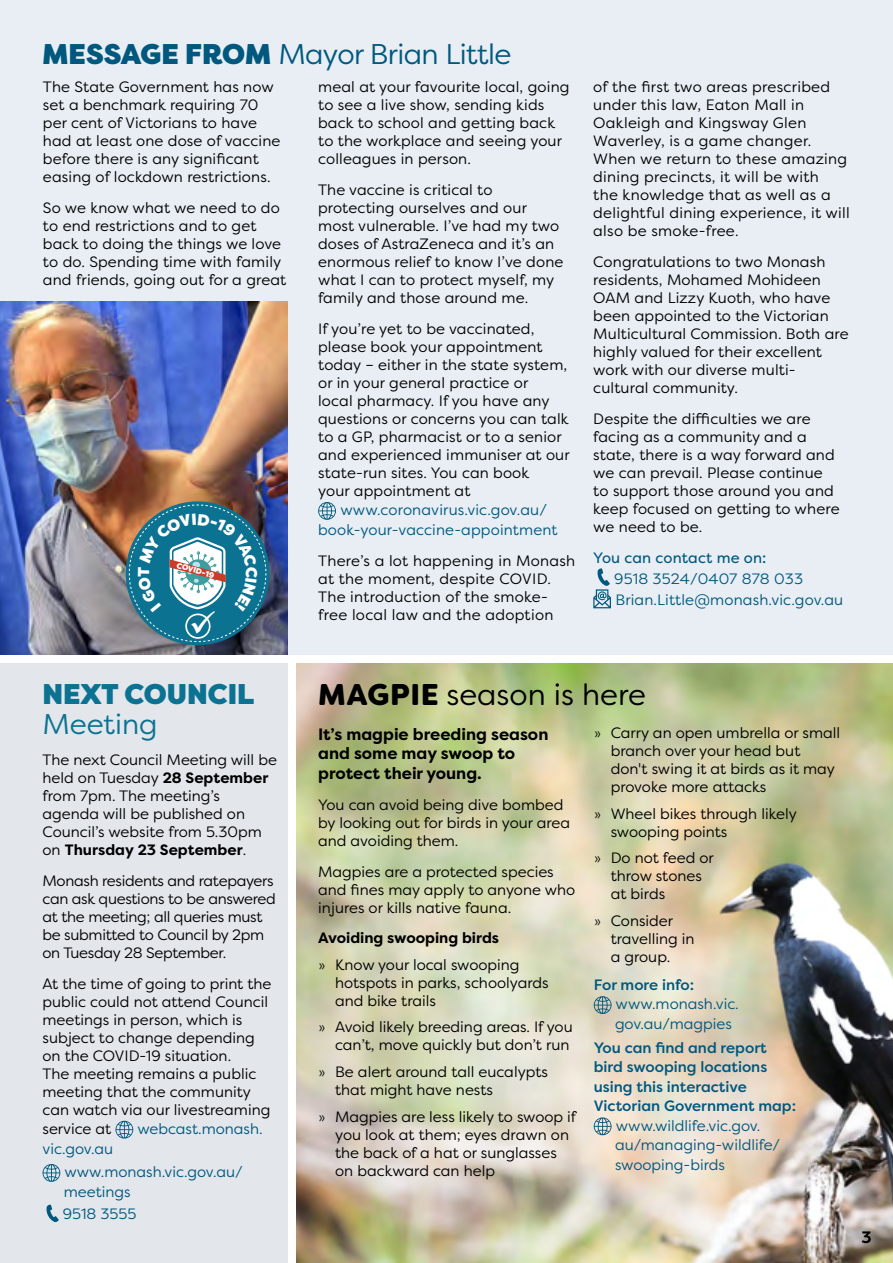
<style>
.page{position:relative;width:893px;height:1263px;background:#fff}
.page>*{position:absolute;margin:0;border:0;box-sizing:border-box;transform-origin:0 0}
.t1{font:30px "Filson Soft";color:#000}
.Para_1{font:28.5px "Filson Pro";letter-spacing:-.02em;color:#00587e}
.t2{font:900 28.5px/30px "Filson Pro";color:#0c7291}
.First_Sentence{font:700 16.5px/19.8px "Filson Pro";color:#000}
.Para_1-2{font:15px/18px "Filson Pro";letter-spacing:.01em;color:#000}
.Bullet_Point{font:15px/18px "Filson Pro";color:#000}
.Para_1-3{font:15px/19.5px "Filson Pro";color:#00587e}
.Para_1-4{font:15px/18px "Filson Pro";letter-spacing:-.02em;color:#000}
.Para_1-5{font:500 15px/19.5px "Filson Pro";color:#00587e}
.Para_1-6{font:700 15px "Filson Pro";color:#000}
.Para_1-7{font:15px "Filson Pro";letter-spacing:.01em;color:#00587e}
.More_Info{font:15px "Filson Pro";color:#00587e}
.t3{font:900 7.95px "Filson Pro";color:#fff}
.s1{font-weight:900}
.s2{font-weight:400}
.s3{font-weight:700}
.s4{font-family:"Calibri";font-weight:300}
</style>
<div class="page">
<div style="left:0;top:0;width:893px;height:655px;background:#e8eef4"></div>
<img style="left:296px;top:663px;width:597px;height:600px">
<div style="left:0;top:663px;width:287px;height:600px;background:#e3e7ec"></div>
<svg style="left:115px;top:1121px;width:18px;height:17px"></svg>
<svg style="left:43px;top:1164px;width:17px;height:18px"></svg>
<svg style="left:46px;top:1204px;width:13px;height:18px"></svg>
<svg style="left:594px;top:996px;width:17px;height:18px"></svg>
<svg style="left:594px;top:1117px;width:17px;height:18px"></svg>
<img style="left:0;top:302px;width:287px;height:353px">
<svg style="left:318px;top:502px;width:18px;height:18px"></svg>
<svg style="left:593px;top:568px;width:18px;height:40px"></svg>
<svg style="left:126px;top:501px;width:143px;height:144px;background:#1c7a96"></svg>
<div style="left:185px;top:613px;width:26px;height:26px;border:2px solid #fff;border-radius:50%"></div>
<svg style="left:138px;top:514px;width:119px;height:120px;background:#3f879c"></svg>
<p class="Para_1" style="left:43px;top:35px;width:470px"><span class="s1">MESSAGE FROM</span> Mayor Brian Little</p>
<p class="Para_1-2" style="left:43px;top:78px;width:239px">The State Government has now set a benchmark requiring 70 per cent of Victorians to have had at least one dose of vaccine before there is any significant easing of lockdown restrictions.</p>
<p class="Para_1-2" style="left:43px;top:198px;width:245px">So we know what we need to do to end restrictions and to get back to doing the things we love to do. Spending time with family and friends, going out for a great</p>
<p class="t3" style="left:178px;top:560px;width:40px;rotate:15deg">COVID-19</p>
<p class="Para_1-2" style="left:318px;top:78px;width:253px">meal at your favourite local, going to see a live show, sending kids back to school and getting back to the workplace and seeing your colleagues in person.</p>
<p class="Para_1-2" style="left:318px;top:180px;width:247px">The vaccine is critical to protecting ourselves and our most vulnerable. I’ve had my two doses of AstraZeneca and it’s an enormous relief to know I’ve done what I can to protect myself, my family and those around me.</p>
<p class="Para_1-2" style="left:318px;top:319px;width:253px">If you’re yet to be vaccinated, please book your appointment today – either in the state system, or in your general practice or<br>local pharmacy. If you have any questions or concerns you can talk to a GP, pharmacist or to a senior and experienced immuniser at our state-run sites. You can book<br>your appointment at</p>
<p class="Para_1-3" style="left:318px;top:500px;width:241px;text-indent:22px">www.coronavirus.vic.gov.au/ book-your-vaccine-appointment</p>
<p class="Para_1-2" style="left:318px;top:551px;width:259px">There’s a lot happening in Monash at the moment, despite COVID.<br>The introduction of the smoke&shy;free local law and the adoption</p>
<p class="Para_1-2" style="left:593px;top:78px;width:258px">of the first two areas prescribed under this law, Eaton Mall in<br>Oakleigh and Kingsway Glen<br>Waverley, is a game changer.<br>When we return to these amazing dining precincts, it will be with<br>the knowledge that as well as a delightful dining experience, it will also be smoke-free.</p>
<p class="Para_1-2" style="left:593px;top:252px;width:257px">Congratulations to two Monash residents, Mohamed Mohideen<br>OAM and Lizzy Kuoth, who have been appointed to the Victorian<br>Multicultural Commission. Both are highly valued for their excellent work with our diverse multi&shy;cultural community.</p>
<p class="Para_1-2" style="left:593px;top:409px;width:248px">Despite the difficulties we are facing as a community and a state, there is a way forward and we can prevail. Please continue to support those around you and keep focused on getting to where we need to be.</p>
<p class="Para_1-7" style="left:593px;top:548px;width:175px">You can contact me on:</p>
<p class="Para_1-3" style="left:614px;top:569px;width:191px">9518 3524/0407 878 033</p>
<p class="Para_1-3" style="left:615px;top:590px;width:229px">Brian.Little@monash.vic.gov.au</p>
<h1 class="t2" style="left:43px;top:680px;width:213px">NEXT COUNCIL<br><span class="s2">Meeting</span></h1>
<p class="Para_1-2" style="left:43px;top:750px;width:236px">The next Council Meeting will be held on Tuesday <span class="s3">28 September </span>from 7pm. The meeting’s agenda will be published on<br>Council’s website from 5.30pm on <span class="s3">Thursday 23 September</span>.</p>
<p class="Para_1-4" style="left:43px;top:871px;width:235px">Monash residents and ratepayers can ask questions to be answered at the meeting; all queries must be submitted to Council by 2pm on Tuesday 28 September.</p>
<p class="Para_1-2" style="left:43px;top:974px;width:230px">At the time of going to print the public could not attend Council meetings in person, which is subject to change depending on the COVID-19 situation.<br>The meeting remains a public meeting that the community can watch via our livestreaming</p>
<p class="Para_1-2" style="left:43px;top:1119px;width:70px">service at</p>
<p class="Para_1-3" style="left:137px;top:1119px;width:127px">webcast.monash.</p>
<p class="Para_1-3" style="left:43px;top:1138px;width:72px">vic.gov.au</p>
<p class="Para_1-3" style="left:64px;top:1162px;width:180px">www.monash.vic.gov.au/ meetings</p>
<p class="More_Info" style="left:63px;top:1204px;width:75px">9518 3555</p>
<h1 class="t1" style="left:318px;top:675px;width:329px"><span class="s1">MAGPIE</span> season is here</h1>
<h3 class="First_Sentence" style="left:318px;top:724px;width:232px">It’s magpie breeding season and some may swoop to protect their young.</h3>
<p class="Para_1-2" style="left:318px;top:795px;width:253px">You can avoid being dive bombed by looking out for birds in your area and avoiding them.</p>
<p class="Para_1-2" style="left:318px;top:862px;width:259px">Magpies are a protected species and fines may apply to anyone who injures or kills native fauna.</p>
<p class="Para_1-6" style="left:318px;top:929px;width:182px">Avoiding swooping birds</p>
<p class="Bullet_Point" style="left:335px;top:955px;width:215px;text-indent:-17px"><span class="s4">»</span> Know your local swooping hotspots in parks, schoolyards and bike trails</p>
<p class="Bullet_Point" style="left:318px;top:1018px;width:256px;text-align:right"><span class="s4">»</span> Avoid likely breeding areas. If you can’t, move quickly but don’t run</p>
<p class="Bullet_Point" style="left:335px;top:1062px;width:214px;text-indent:-17px"><span class="s4">»</span> Be alert around tall eucalypts that might have nests</p>
<p class="Bullet_Point" style="left:335px;top:1107px;width:243px;text-indent:-17px"><span class="s4">»</span> Magpies are less likely to swoop if you look at them; eyes drawn on the back of a hat or sunglasses on backward can help</p>
<p class="Bullet_Point" style="left:611px;top:724px;width:231px;text-indent:-17px"><span class="s4">»</span> Carry an open umbrella or small branch over your head but don't swing it at birds as it may provoke more attacks</p>
<p class="Bullet_Point" style="left:611px;top:804px;width:188px;text-indent:-17px"><span class="s4">»</span> Wheel bikes through likely swooping points</p>
<p class="Bullet_Point" style="left:611px;top:849px;width:105px;text-indent:-17px"><span class="s4">»</span> Do not feed or throw stones at birds</p>
<p class="Bullet_Point" style="left:611px;top:911px;width:85px;text-indent:-17px"><span class="s4">»</span> Consider travelling in a group.</p>
<p class="Para_1-5" style="left:594px;top:975px;width:102px">For more info:</p>
<p class="Para_1-3" style="left:615px;top:994px;width:125px">www.monash.vic. gov.au/magpies</p>
<p class="Para_1-5" style="left:594px;top:1037px;width:204px">You can find and report bird swooping locations using this interactive<br>Victorian Government map:</p>
<p class="Para_1-3" style="left:615px;top:1115px;width:167px">www.wildlife.vic.gov. au/managing-wildlife/ swooping-birds</p>
<p class="First_Sentence" style="left:861px;top:1227px;width:12px">3</p>
</div>
